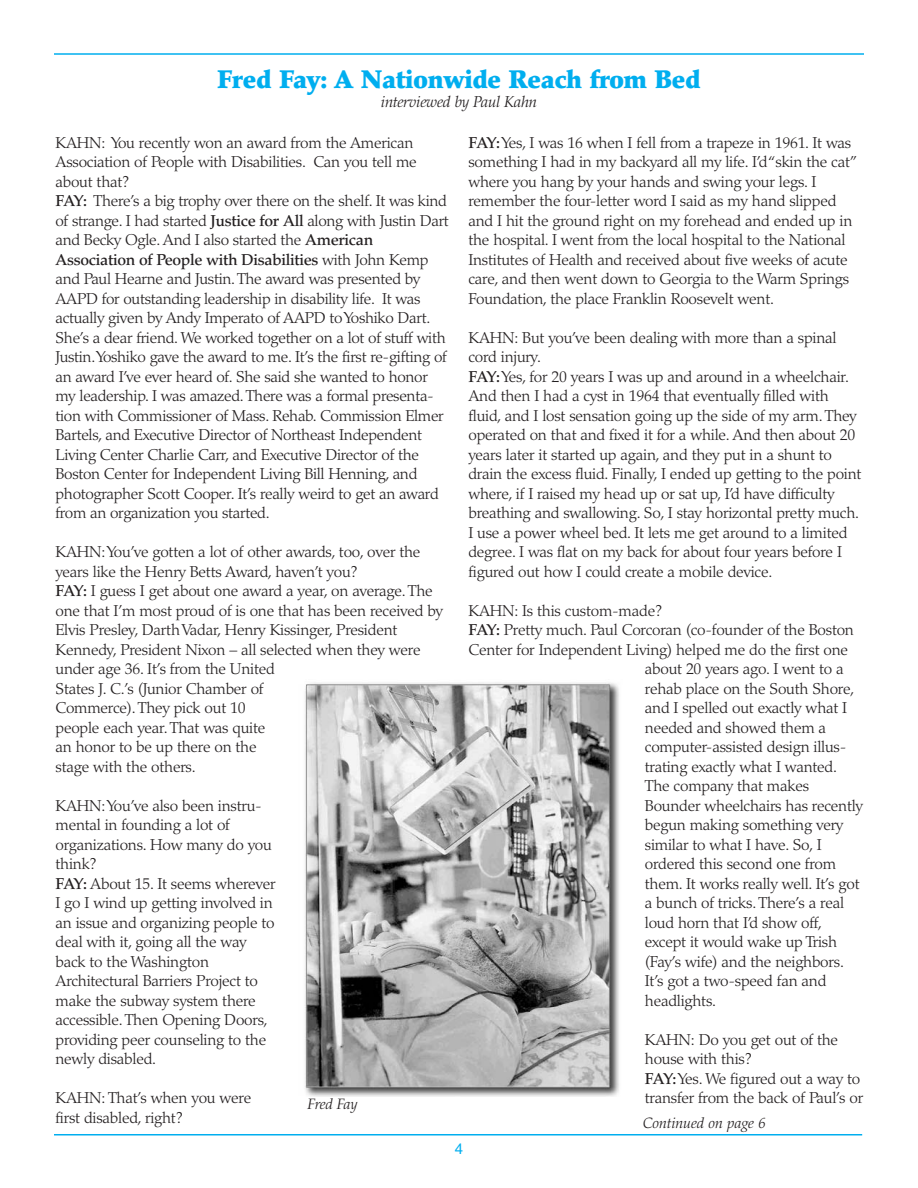
<style>
.page{position:relative;width:918px;height:1188px;background:#fff}
.page>*{position:absolute;margin:0;border:0;box-sizing:border-box;transform-origin:0 0}
.t1{font:900 25.5px "Palatino";letter-spacing:-.02em;color:#00aeef}
.t2{font:300 15.75px/19.5px "Palatino";letter-spacing:-.015em;color:#231f20}
.t3{font:italic 300 15.75px "Palatino";letter-spacing:-.015em;color:#231f20}
.t4{font:italic 300 15px "Palatino";color:#231f20}
.t5{font:15px "Helvetica";color:#00aeef}
.s1{font-weight:500}
</style>
<div class="page">
<hr style="left:54px;top:53px;width:810px;height:2px;background:#00aeef">
<hr style="left:54px;top:1134px;width:808px;height:2px;background:#00aeef">
<img style="left:305px;top:682px;width:314px;height:415px">
<h1 class="t1" style="left:217px;top:69px;width:485px">Fred Fay: A Nationwide Reach from Bed</h1>
<p class="t3" style="left:381px;top:96px;width:158px">interviewed by Paul Kahn</p>
<p class="t2" style="left:55px;top:135px;width:395px">KAHN: You recently won an award from the American Association of People with Disabilities. Can you tell me about that?<br><span class="s1">FAY:</span> There’s a big trophy over there on the shelf. It was kind of strange. I had started <span class="s1">Justice for All</span> along with Justin Dart and Becky Ogle. And I also started the <span class="s1">American Association of People with Disabilities</span> with John Kemp and Paul Hearne and Justin.The award was presented by AAPD for outstanding leadership in disability life. It was actually given by Andy Imperato of AAPD to Yoshiko Dart.<br>She’s a dear friend. We worked together on a lot of stuff with Justin.Yoshiko gave the award to me. It’s the first re-gifting of an award I’ve ever heard of. She said she wanted to honor my leadership. I was amazed.There was a formal presenta&shy;tion with Commissioner of Mass. Rehab. Commission Elmer Bartels, and Executive Director of Northeast Independent Living Center Charlie Carr, and Executive Director of the Boston Center for Independent Living Bill Henning, and photographer Scott Cooper. It’s really weird to get an award from an organization you started.</p>
<p class="t2" style="left:55px;top:544px;width:389px">KAHN: You’ve gotten a lot of other awards, too, over the years like the Henry Betts Award, haven’t you?<br><span class="s1">FAY:</span> I guess I get about one award a year, on average. The one that I’m most proud of is one that has been received by Elvis Presley, Darth Vadar, Henry Kissinger, President Kennedy, President Nixon – all selected when they were under age 36. It’s from the United<br>States J. C.’s (Junior Chamber of<br>Commerce). They pick out 10<br>people each year. That was quite<br>an honor to be up there on the<br>stage with the others.</p>
<p class="t2" style="left:56px;top:798px;width:222px">KAHN: You’ve also been instru&shy;mental in founding a lot of organizations. How many do you think?<br><span class="s1">FAY:</span> About 15. It seems wherever<br>I go I wind up getting involved in an issue and organizing people to deal with it, going all the way back to the Washington<br>Architectural Barriers Project to make the subway system there accessible. Then Opening Doors, providing peer counseling to the newly disabled.</p>
<p class="t2" style="left:55px;top:1090px;width:197px">KAHN: That’s when you were first disabled, right?</p>
<p class="t4" style="left:308px;top:1098px;width:52px">Fred Fay</p>
<p class="t2" style="left:468px;top:135px;width:390px"><span class="s1">FAY:</span>Yes, I was 16 when I fell from a trapeze in 1961. It was something I had in my backyard all my life. I’d “skin the cat” where you hang by your hands and swing your legs. I remember the four-letter word I said as my hand slipped and I hit the ground right on my forehead and ended up in the hospital. I went from the local hospital to the National Institutes of Health and received about five weeks of acute care, and then went down to Georgia to the Warm Springs Foundation, the place Franklin Roosevelt went.</p>
<p class="t2" style="left:468px;top:330px;width:395px">KAHN: But you’ve been dealing with more than a spinal cord injury.<br><span class="s1">FAY:</span>Yes, for 20 years I was up and around in a wheelchair.<br>And then I had a cyst in 1964 that eventually filled with fluid, and I lost sensation going up the side of my arm. They operated on that and fixed it for a while. And then about 20 years later it started up again, and they put in a shunt to drain the excess fluid. Finally, I ended up getting to the point where, if I raised my head up or sat up, I’d have difficulty breathing and swallowing. So, I stay horizontal pretty much.<br>I use a power wheel bed. It lets me get around to a limited degree. I was flat on my back for about four years before I figured out how I could create a mobile device.</p>
<p class="t2" style="left:468px;top:603px;width:195px">KAHN: Is this custom-made?</p>
<p class="t2" style="left:468px;top:622px;width:387px"><span class="s1">FAY:</span> Pretty much. Paul Corcoran (co-founder of the Boston</p>
<p class="t2" style="left:468px;top:642px;width:381px">Center for Independent Living) helped me do the first one</p>
<p class="t2" style="left:645px;top:661px;width:200px">about 20 years ago. I went to a</p>
<p class="t2" style="left:645px;top:681px;width:211px">rehab place on the South Shore,</p>
<p class="t2" style="left:645px;top:700px;width:204px">and I spelled out exactly what I</p>
<p class="t2" style="left:645px;top:720px;width:183px">needed and showed them a</p>
<p class="t2" style="left:645px;top:739px;width:203px">computer-assisted design illus-</p>
<p class="t2" style="left:645px;top:759px;width:194px">trating exactly what I wanted.</p>
<p class="t2" style="left:645px;top:778px;width:166px">The company that makes</p>
<p class="t2" style="left:645px;top:798px;width:220px">Bounder wheelchairs has recently</p>
<p class="t2" style="left:645px;top:817px;width:200px">begun making something very</p>
<p class="t2" style="left:645px;top:837px;width:178px">similar to what I have. So, I</p>
<p class="t2" style="left:645px;top:856px;width:193px">ordered this second one from</p>
<p class="t2" style="left:645px;top:876px;width:216px">them. It works really well. It’s got</p>
<p class="t2" style="left:645px;top:895px;width:201px">a bunch of tricks. There’s a real</p>
<p class="t2" style="left:645px;top:915px;width:179px">loud horn that I’d show off,</p>
<p class="t2" style="left:645px;top:934px;width:194px">except it would wake up Trish</p>
<p class="t2" style="left:645px;top:954px;width:201px">(Fay’s wife) and the neighbors.</p>
<p class="t2" style="left:645px;top:973px;width:183px">It’s got a two-speed fan and</p>
<p class="t2" style="left:645px;top:993px;width:73px">headlights.</p>
<p class="t2" style="left:645px;top:1032px;width:220px">KAHN: Do you get out of the house with this?<br><span class="s1">FAY:</span>Yes. We figured out a way to transfer from the back of Paul’s or</p>
<p class="t4" style="left:643px;top:1117px;width:124px">Continued on page 6</p>
<p class="t5" style="left:455px;top:1143px;width:10px">4</p>
</div>
